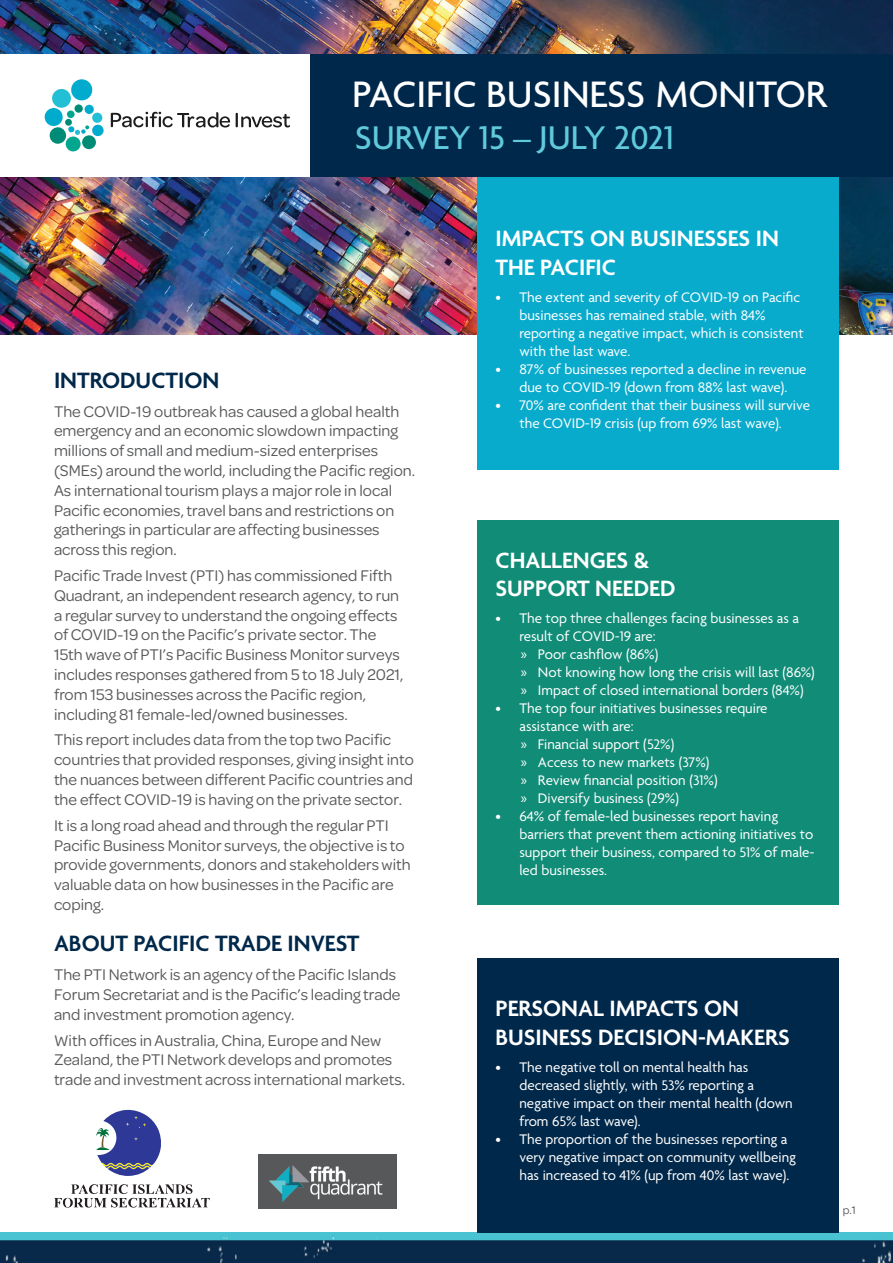
<style>
.page{position:relative;width:893px;height:1263px;background:#fff}
.page>*{position:absolute;margin:0;border:0;box-sizing:border-box;transform-origin:0 0}
.t1{font:500 39.9px "Agenda";color:#fff}
.t2{font:500 35.55px "Agenda";color:#60c9db}
.t3{font:600 24px/28.8px "Agenda";color:#fff}
.t4{font:600 24px "Agenda";color:#00284a}
.t5{font:16.5px/19.8px "Omnes";color:#57585a}
.t6{font:15px/18px "Agenda";color:#fff}
.t7{font:12px "Omnes";color:#57585a}
.s1{font-family:"Myriad Pro"}
</style>
<div class="page">
<img style="left:0;top:0;width:893px;height:335px">
<img style="left:0;top:1232px;width:893px;height:31px">
<div style="left:477px;top:958px;width:362px;height:275px;background:#00284a"></div>
<div style="left:477px;top:146px;width:362px;height:323px;background:#09abcd"></div>
<div style="left:0;top:54px;width:313px;height:123px;background:#fff"></div>
<div style="left:310px;top:54px;width:583px;height:123px;background:#00284a"></div>
<div style="left:477px;top:521px;width:362px;height:384px;background:#118c77"></div>
<div style="left:259px;top:1154px;width:138px;height:54px;background:#57585a"></div>
<img style="left:263px;top:1165px;width:128px;height:44px">
<svg style="left:54px;top:1184px;width:156px;height:24px"></svg>
<svg style="left:96px;top:1109px;width:65px;height:67px"></svg>
<svg style="left:45px;top:79px;width:59px;height:72px"></svg>
<svg style="left:111px;top:112px;width:119px;height:16px"></svg>
<svg style="left:236px;top:113px;width:54px;height:14px"></svg>
<h1 class="t1" style="left:352px;top:73px;width:476px">PACIFIC BUSINESS MONITOR</h1>
<h2 class="t2" style="left:355px;top:119px;width:320px">SURVEY 15 – JULY 2021</h2>
<h3 class="t4" style="left:54px;top:367px;width:167px">INTRODUCTION</h3>
<p class="t5" style="left:54px;top:400px;width:363px">The COVID-19 outbreak has caused a global health emergency and an economic slowdown impacting millions of small and medium-sized enterprises (SMEs) around the world, including the Pacific region.<br>As international tourism plays a major role in local Pacific economies, travel bans and restrictions on gatherings in particular are affecting businesses across this region.</p>
<p class="t5" style="left:54px;top:565px;width:351px">Pacific Trade Invest (PTI) has commissioned Fifth Quadrant, an independent research agency, to run a regular survey to understand the ongoing effects of COVID-19 on the Pacific’s private sector. The 15th wave of PTI’s Pacific Business Monitor surveys includes responses gathered from 5 to 18 July 2021, from 153 businesses across the Pacific region, including 81 female-led/owned businesses.</p>
<p class="t5" style="left:54px;top:729px;width:361px">This report includes data from the top two Pacific countries that provided responses, giving insight into the nuances between different Pacific countries and the effect COVID-19 is having on the private sector.</p>
<p class="t5" style="left:54px;top:814px;width:358px">It is a long road ahead and through the regular PTI Pacific Business Monitor surveys, the objective is to provide governments, donors and stakeholders with valuable data on how businesses in the Pacific are coping.</p>
<h3 class="t4" style="left:54px;top:931px;width:307px">ABOUT PACIFIC TRADE INVEST</h3>
<p class="t5" style="left:54px;top:964px;width:348px">The PTI Network is an agency of the Pacific Islands<br>Forum Secretariat and is the Pacific’s leading trade and investment promotion agency.</p>
<p class="t5" style="left:54px;top:1029px;width:353px">With offices in Australia, China, Europe and New<br>Zealand, the PTI Network develops and promotes trade and investment across international markets.</p>
<h3 class="t3" style="left:495px;top:226px;width:285px">IMPACTS ON BUSINESSES IN<br>THE PACIFIC</h3>
<p class="t6" style="left:519px;top:289px;width:286px;text-indent:-24px">• The extent and severity of COVID-19 on Pacific businesses has remained stable, with 84% reporting a negative impact, which is consistent with the last wave.</p>
<p class="t6" style="left:495px;top:361px;width:313px;text-align:center">• 87% of businesses reported a decline in revenue due to COVID-19 (down from 88% last wave).</p>
<p class="t6" style="left:495px;top:397px;width:316px;text-align:center">• 70% are confident that their business will survive the COVID-19 crisis (up from 69% last wave).</p>
<h3 class="t3" style="left:495px;top:547px;width:182px">CHALLENGES &amp;<br>SUPPORT NEEDED</h3>
<p class="t6" style="left:519px;top:611px;width:297px;text-indent:-24px">• The top three challenges facing businesses as a result of COVID-19 are:<br><span class="s1">»</span> Poor cashflow (86%)<br><span class="s1">»</span> Not knowing how long the crisis will last (86%) <span class="s1">»</span> Impact of closed international borders (84%)</p>
<p class="t6" style="left:519px;top:701px;width:250px;text-indent:-24px">• The top four initiatives businesses require assistance with are:<br><span class="s1">»</span> Financial support (52%)<br><span class="s1">»</span> Access to new markets (37%)<br><span class="s1">»</span> Review financial position (31%)<br><span class="s1">»</span> Diversify business (29%)</p>
<p class="t6" style="left:519px;top:809px;width:297px;text-indent:-24px">• 64% of female-led businesses report having barriers that prevent them actioning initiatives to support their business, compared to 51% of male&shy;led businesses.</p>
<h3 class="t3" style="left:495px;top:996px;width:296px">PERSONAL IMPACTS ON<br>BUSINESS DECISION-MAKERS</h3>
<p class="t6" style="left:519px;top:1059px;width:275px;text-indent:-24px">• The negative toll on mental health has decreased slightly, with 53% reporting a negative impact on their mental health (down from 65% last wave).</p>
<p class="t6" style="left:519px;top:1131px;width:278px;text-indent:-24px">• The proportion of the businesses reporting a very negative impact on community wellbeing has increased to 41% (up from 40% last wave).</p>
<p class="t7" style="left:843px;top:1201px;width:15px">p.1</p>
</div>
